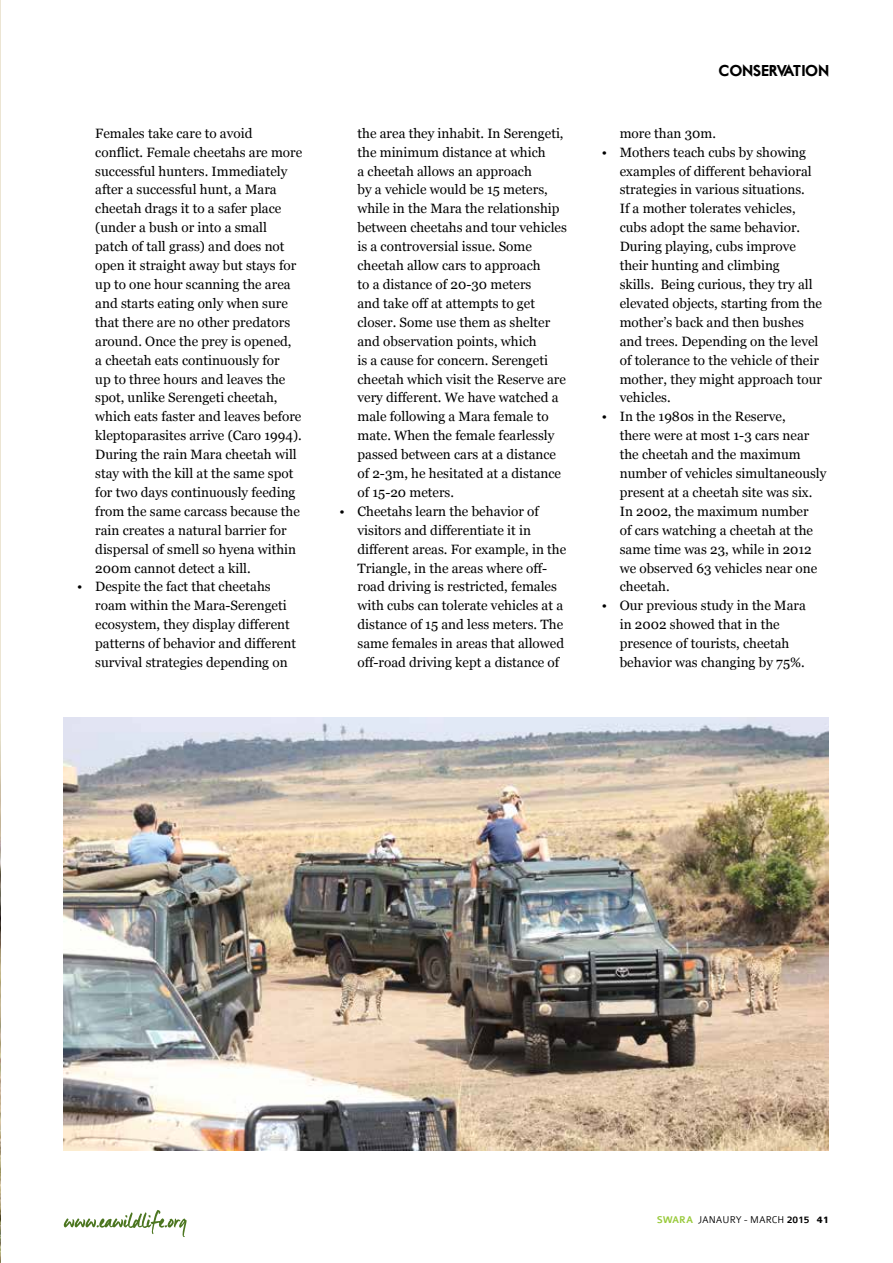
<style>
.page{position:relative;width:893px;height:1263px;background:#fff}
.page>*{position:absolute;margin:0;border:0;box-sizing:border-box;transform-origin:0 0}
.t1{font:15px "Motor Oil 1937 M54";color:#000}
.t2{font:13.5px/18.9px "Georgia";color:#000}
.t3{font:300 10.5px "Colaborate";color:#000}
.s1{font-weight:500;color:#99ca3c}
.s2{font-weight:500}
.s3{font-weight:700}
</style>
<div class="page">
<svg style="left:64px;top:1210px;width:123px;height:27px"></svg>
<img style="left:0;top:0;width:1px;height:1263px">
<img style="left:64px;top:717px;width:765px;height:433px">
<p class="t2" style="left:95px;top:124px;width:208px">Females take care to avoid conflict. Female cheetahs are more successful hunters. Immediately after a successful hunt, a Mara cheetah drags it to a safer place (under a bush or into a small patch of tall grass) and does not open it straight away but stays for up to one hour scanning the area and starts eating only when sure that there are no other predators around. Once the prey is opened,<br>a cheetah eats continuously for<br>up to three hours and leaves the spot, unlike Serengeti cheetah, which eats faster and leaves before kleptoparasites arrive (Caro 1994).<br>During the rain Mara cheetah will stay with the kill at the same spot for two days continuously feeding from the same carcass because the rain creates a natural barrier for dispersal of smell so hyena within<br>200m cannot detect a kill.</p>
<p class="t2" style="left:95px;top:578px;width:202px;text-indent:-18px">• Despite the fact that cheetahs roam within the Mara-Serengeti ecosystem, they display different patterns of behavior and different survival strategies depending on</p>
<p class="t2" style="left:357px;top:124px;width:211px">the area they inhabit. In Serengeti, the minimum distance at which<br>a cheetah allows an approach<br>by a vehicle would be 15 meters, while in the Mara the relationship between cheetahs and tour vehicles is a controversial issue. Some cheetah allow cars to approach<br>to a distance of 20-30 meters<br>and take off at attempts to get closer. Some use them as shelter and observation points, which<br>is a cause for concern. Serengeti cheetah which visit the Reserve are very different. We have watched a male following a Mara female to mate. When the female fearlessly passed between cars at a distance of 2-3m, he hesitated at a distance of 15-20 meters.</p>
<p class="t2" style="left:357px;top:502px;width:210px;text-indent:-18px">• Cheetahs learn the behavior of visitors and differentiate it in different areas. For example, in the Triangle, in the areas where off&shy;road driving is restricted, females with cubs can tolerate vehicles at a distance of 15 and less meters. The same females in areas that allowed off-road driving kept a distance of</p>
<p class="t1" style="left:718px;top:63px;width:112px">CONSERVATION</p>
<p class="t2" style="left:620px;top:124px;width:98px">more than 30m.</p>
<p class="t2" style="left:620px;top:143px;width:204px;text-indent:-18px">• Mothers teach cubs by showing examples of different behavioral strategies in various situations.<br>If a mother tolerates vehicles, cubs adopt the same behavior.<br>During playing, cubs improve their hunting and climbing<br>skills. Being curious, they try all elevated objects, starting from the mother’s back and then bushes and trees. Depending on the level of tolerance to the vehicle of their mother, they might approach tour vehicles.</p>
<p class="t2" style="left:620px;top:407px;width:208px;text-indent:-18px">• In the 1980s in the Reserve,<br>there were at most 1-3 cars near the cheetah and the maximum number of vehicles simultaneously present at a cheetah site was six.<br>In 2002, the maximum number<br>of cars watching a cheetah at the same time was 23, while in 2012 we observed 63 vehicles near one cheetah.</p>
<p class="t2" style="left:620px;top:596px;width:188px;text-indent:-18px">• Our previous study in the Mara in 2002 showed that in the presence of tourists, cheetah behavior was changing by 75%.</p>
<p class="t3" style="left:657px;top:1214px;width:174px"><span class="s1">SWARA</span> JANAURY - MARCH <span class="s2">2015</span> <span class="s3">41</span></p>
</div>
